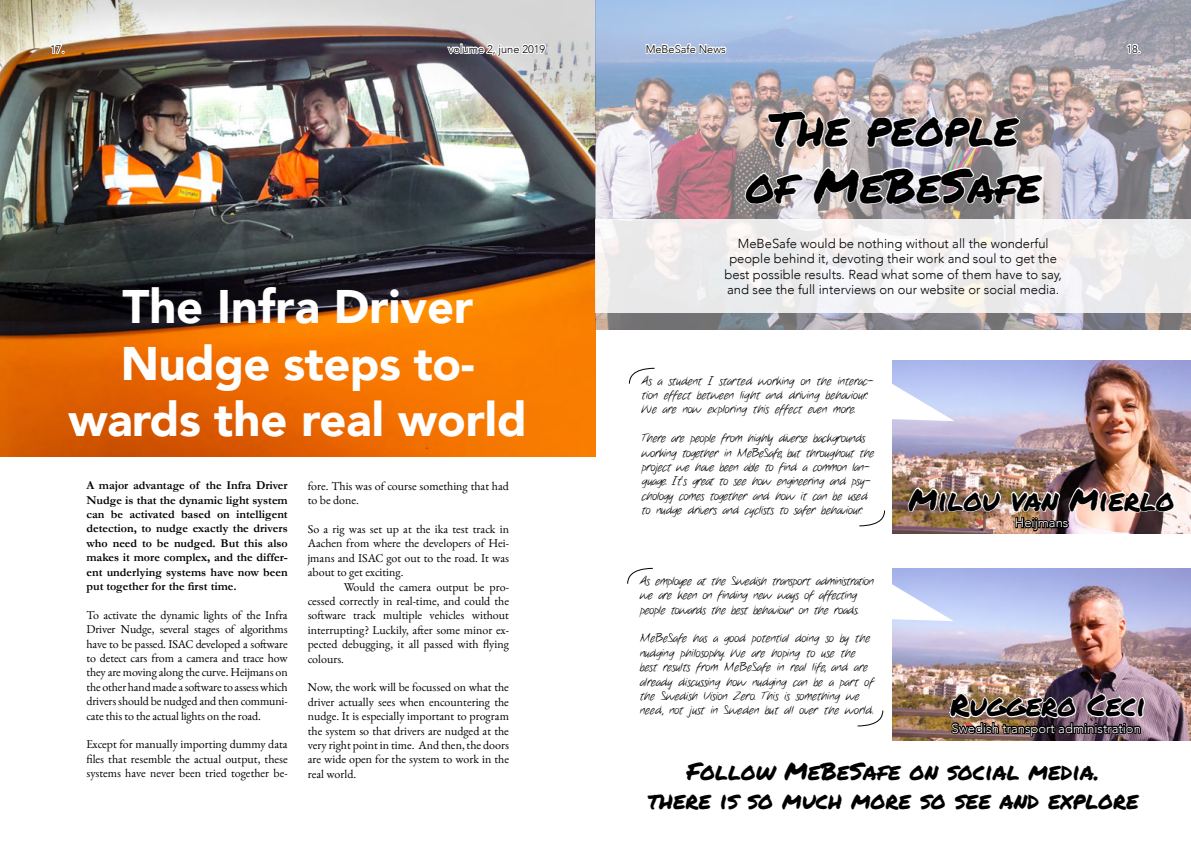
<style>
.page{position:relative;width:1191px;height:842px;background:#fff}
.page>*{position:absolute;margin:0;border:0;box-sizing:border-box;transform-origin:0 0}
.t1{font:900 47px/56.4px "Avenir";color:#fff;text-align:center}
.t2{font:47px/56.4px "Permanent Marker";color:#000;text-align:center}
.t3{font:30px "Permanent Marker";color:#000}
.t4{font:24px/28.8px "Permanent Marker";color:#000;text-align:center}
.t5{font:300 13px/15.6px "Avenir";color:#000;text-align:center}
.t6{font:300 13px "Avenir";color:#fff}
.t7{font:12px/14.4px "EB Garamond 12";color:#000;text-align:justify}
.t8{font:12px/14.4px "Notethis";letter-spacing:-.01em;color:#000}
.t9{font:700 12px/14.4px "Garamond";color:#000;text-align:justify}
.t10{font:300 11px "Avenir";color:#000}
</style>
<div class="page">
<img style="left:0;top:0;width:595px;height:456px">
<svg style="left:48px;top:42px;width:18px;height:13px"></svg>
<svg style="left:445px;top:42px;width:102px;height:16px"></svg>
<img style="left:595px;top:0;width:596px;height:329px">
<svg style="left:644px;top:36px;width:84px;height:30px"></svg>
<svg style="left:1124px;top:42px;width:18px;height:13px"></svg>
<svg style="left:766px;top:110px;width:86px;height:42px"></svg>
<img style="left:865px;top:111px;width:156px;height:39px">
<svg style="left:743px;top:171px;width:61px;height:35px"></svg>
<svg style="left:812px;top:166px;width:232px;height:40px"></svg>
<div style="left:595px;top:220px;width:596px;height:93px;background:linear-gradient(to right,#efeeef,#f1f0f1)"></div>
<img style="left:893px;top:361px;width:298px;height:173px">
<img style="left:1010px;top:441px;width:166px;height:91px">
<img style="left:893px;top:568px;width:298px;height:173px">
<svg style="left:892px;top:384px;width:62px;height:37px"></svg>
<svg style="left:859px;top:510px;width:26px;height:16px"></svg>
<svg style="left:629px;top:368px;width:26px;height:16px"></svg>
<img style="left:892px;top:477px;width:110px;height:144px">
<svg style="left:627px;top:568px;width:26px;height:16px"></svg>
<img style="left:857px;top:647px;width:290px;height:94px">
<p class="t10" style="left:50px;top:42px;width:16px">17.</p>
<p class="t10" style="left:448px;top:42px;width:98px">volume 2, june 2019</p>
<p class="t10" style="left:645px;top:42px;width:82px">MeBeSafe News</p>
<p class="t10" style="left:1126px;top:42px;width:16px">18.</p>
<h1 class="t1" style="left:69px;top:278px;width:460px">The Infra Driver<br>Nudge steps to&shy;wards the real world</h1>
<p class="t9" style="left:86px;top:478px;width:203px">A major advantage of the Infra Driver Nudge is that the dynamic light system can be activated based on intelligent detection, to nudge exactly the drivers who need to be nudged. But this also makes it more complex, and the differ&shy;ent underlying systems have now been put together for the first time.</p>
<p class="t7" style="left:86px;top:608px;width:203px">To activate the dynamic lights of the Infra Driver Nudge, several stages of algorithms have to be passed. ISAC developed a software to detect cars from a camera and trace how they are moving along the curve. Heijmans on the other hand made a software to assess which drivers should be nudged and then communi&shy;cate this to the actual lights on the road.</p>
<p class="t7" style="left:86px;top:737px;width:203px">Except for manually importing dummy data files that resemble the actual output, these systems have never been tried together be-</p>
<p class="t7" style="left:308px;top:479px;width:203px">fore. This was of course something that had to be done.</p>
<p class="t7" style="left:308px;top:522px;width:203px">So a rig was set up at the ika test track in Aachen from where the developers of Hei&shy;jmans and ISAC got out to the road. It was about to get exciting.</p>
<p class="t7" style="left:308px;top:579px;width:203px;text-indent:36px">Would the camera output be pro&shy;cessed correctly in real-time, and could the software track multiple vehicles without interrupting? Luckily, after some minor ex&shy;pected debugging, it all passed with flying colours.</p>
<p class="t7" style="left:308px;top:680px;width:203px">Now, the work will be focussed on what the driver actually sees when encountering the nudge. It is especially important to program the system so that drivers are nudged at the very right point in time. And then, the doors are wide open for the system to work in the real world.</p>
<h1 class="t2" style="left:745px;top:99px;width:297px">The people of MeBeSafe</h1>
<p class="t5" style="left:724px;top:235px;width:339px">MeBeSafe would be nothing without all the wonderful people behind it, devoting their work and soul to get the best possible results. Read what some of them have to say, and see the full interviews on our website or social media.</p>
<p class="t8" style="left:642px;top:374px;width:233px">As a student I started working on the interac&shy;tion effect between light and driving behaviour.<br>We are now exploring this effect even more.</p>
<p class="t8" style="left:642px;top:432px;width:234px">There are people from highly diverse backgrounds working together in MeBeSafe, but throughout the project we have been able to find a common lan&shy;guage. It’s great to see how engineering and psy&shy;chology comes together and how it can be used to nudge drivers and cyclists to safer behaviour.</p>
<p class="t8" style="left:640px;top:574px;width:235px">As employee at the Swedish transport administration we are keen on finding new ways of affecting people towards the best behaviour on the roads.</p>
<p class="t8" style="left:640px;top:632px;width:235px">MeBeSafe has a good potential doing so by the nudging philosophy. We are hoping to use the best results from MeBeSafe in real life, and are already discussing how nudging can be a part of the Swedish Vision Zero. This is something we need, not just in Sweden but all over the world.</p>
<h2 class="t3" style="left:908px;top:477px;width:268px">Milou van Mierlo</h2>
<p class="t6" style="left:1015px;top:515px;width:55px">Heijmans</p>
<h2 class="t3" style="left:950px;top:683px;width:197px">Ruggero Ceci</h2>
<p class="t6" style="left:951px;top:721px;width:191px">Swedish transport administration</p>
<h3 class="t4" style="left:647px;top:756px;width:492px">Follow MeBeSafe on social media.<br>there is so much more so see and explore</h3>
</div>
